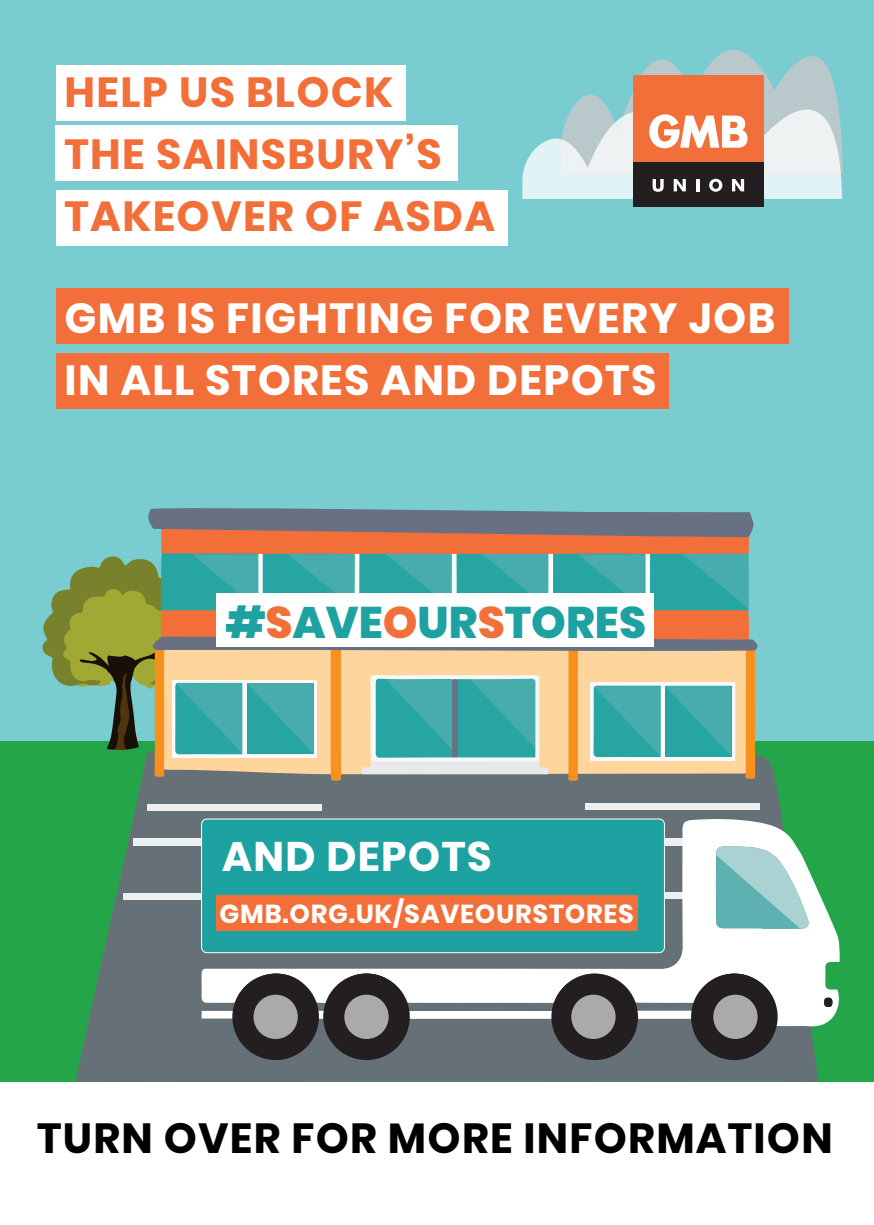
<style>
.page{position:relative;width:874px;height:1225px;background:#fff}
.page>*{position:absolute;margin:0;border:0;box-sizing:border-box;transform-origin:0 0}
.t1{font:800 44.2px "Poppins";color:#1ea2a1}
.t2{font:700 42px/62px "Poppins";letter-spacing:.03em;color:#fff}
.t3{font:700 42px/62px "Poppins";letter-spacing:.03em;color:#f26f39}
.t4{font:700 42px "Poppins";letter-spacing:.03em;color:#000}
.t5{font:700 41.2px "Poppins";letter-spacing:.03em;color:#fff}
.t6{font:700 26px "Poppins";letter-spacing:.03em;color:#fff}
.s1{color:#f26f39}
</style>
<div class="page">
<div style="left:0;top:705px;width:873px;height:520px;background:#25a549"></div>
<div style="left:0;top:0;width:873px;height:740px;background:#79cdd1"></div>
<div style="left:0;top:1082px;width:873px;height:143px;background:#fff"></div>
<svg style="left:76px;top:756px;width:742px;height:327px;fill:#667177"></svg>
<svg style="left:42px;top:508px;width:718px;height:279px;background:#8aa68d"></svg>
<div style="left:216px;top:593px;width:438px;height:53px;background:#fff"></div>
<div style="left:147px;top:804px;width:174px;height:7px;background:#eef0ef"></div>
<div style="left:133px;top:838px;width:183px;height:8px;background:#eef0ef"></div>
<div style="left:123px;top:894px;width:186px;height:6px;background:#eef0ef"></div>
<div style="left:585px;top:803px;width:174px;height:6px;background:#eef0ef"></div>
<div style="left:56px;top:65px;width:349px;height:55px;background:#fff"></div>
<div style="left:56px;top:125px;width:402px;height:55px;background:#fff"></div>
<div style="left:56px;top:190px;width:451px;height:55px;background:#fff"></div>
<div style="left:56px;top:289px;width:731px;height:55px;background:#f26f39"></div>
<div style="left:56px;top:354px;width:612px;height:55px;background:#f26f39"></div>
<div style="left:632px;top:163px;width:131px;height:44px;background:#231f20"></div>
<svg style="left:522px;top:50px;width:320px;height:149px"></svg>
<svg style="left:201px;top:818px;width:639px;height:239px;background:#aabab5"></svg>
<svg style="left:823px;top:997px;width:9px;height:10px"></svg>
<svg style="left:696px;top:965px;width:75px;height:29px"></svg>
<svg style="left:328px;top:966px;width:76px;height:73px"></svg>
<svg style="left:238px;top:965px;width:76px;height:74px"></svg>
<svg style="left:715px;top:846px;width:94px;height:83px;background:#98cbca"></svg>
<div style="left:232px;top:973px;width:87px;height:87px;background:#231f20;border-radius:50%"></div>
<div style="left:323px;top:973px;width:86px;height:87px;background:#231f20;border-radius:50%"></div>
<div style="left:551px;top:973px;width:86px;height:87px;background:#231f20;border-radius:50%"></div>
<div style="left:690px;top:973px;width:87px;height:87px;background:#231f20;border-radius:50%"></div>
<div style="left:253px;top:994px;width:44px;height:45px;background:#aaaaac;border-radius:50%"></div>
<div style="left:344px;top:994px;width:44px;height:45px;background:#aaaaac;border-radius:50%"></div>
<div style="left:571px;top:994px;width:44px;height:45px;background:#aaaaac;border-radius:50%"></div>
<div style="left:713px;top:994px;width:44px;height:45px;background:#aaaaac;border-radius:50%"></div>
<div style="left:201px;top:819px;width:463px;height:133px;background:#1ea2a1;border-radius:5px"></div>
<div style="left:201px;top:818px;width:463px;height:135px;border:1px solid #fff;border-radius:5px"></div>
<div style="left:216px;top:896px;width:421px;height:35px;background:#f26f39"></div>
<p class="t3" style="left:65px;top:62px;width:432px">HELP US BLOCK<br>THE SAINSBURY’S<br>TAKEOVER OF ASDA</p>
<p class="t2" style="left:65px;top:287px;width:711px">GMB IS FIGHTING FOR EVERY JOB<br>IN ALL STORES AND DEPOTS</p>
<p class="t1" style="left:225px;top:597px;width:422px">#<span class="s1">S</span>AVE<span class="s1">O</span>UR<span class="s1">S</span>TORES</p>
<p class="t5" style="left:222px;top:833px;width:271px">AND DEPOTS</p>
<p class="t6" style="left:219px;top:899px;width:415px">GMB.ORG.UK/SAVEOURSTORES</p>
<p class="t4" style="left:37px;top:1114px;width:796px">TURN OVER FOR MORE INFORMATION</p>
</div>
